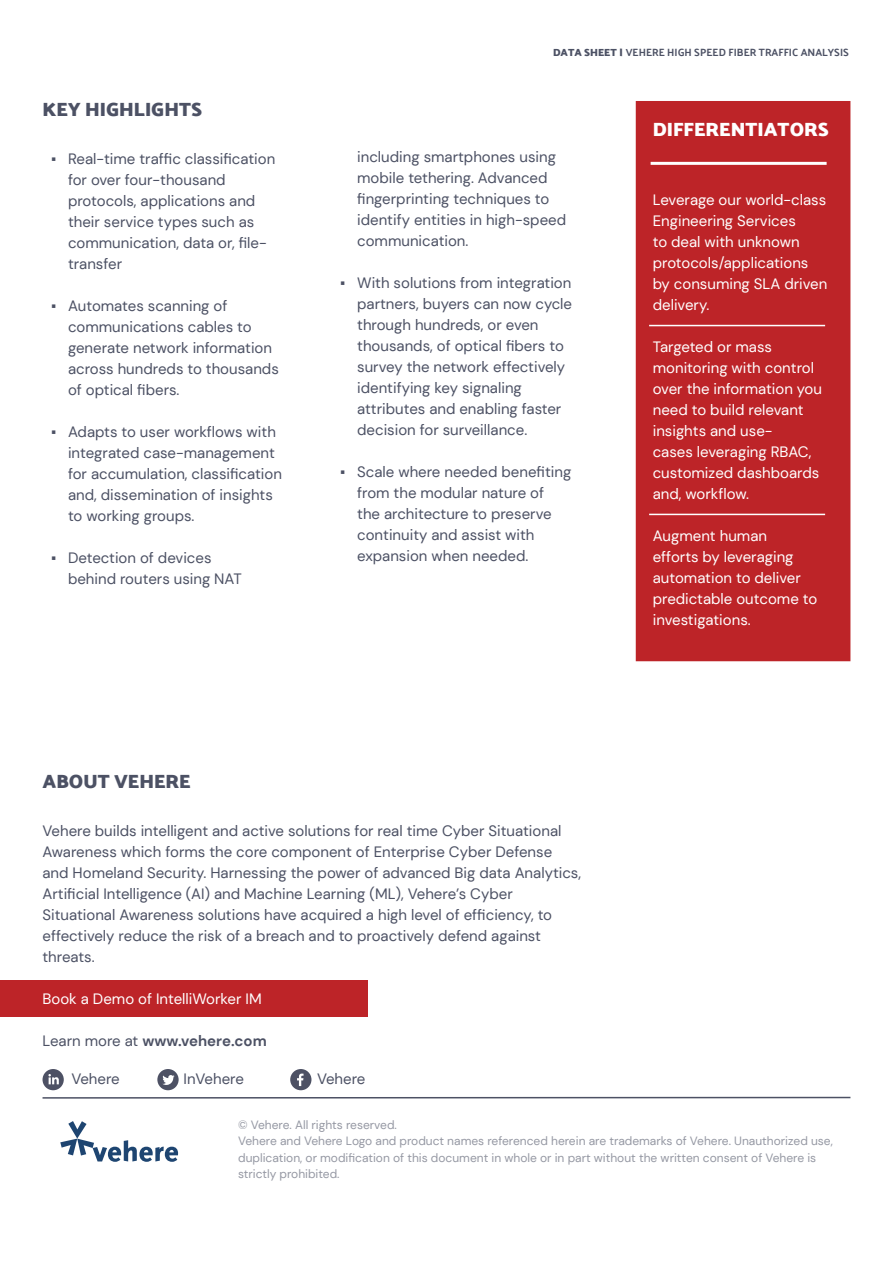
<style>
.page{position:relative;width:893px;height:1263px;background:#fff}
.page>*{position:absolute;margin:0;border:0;box-sizing:border-box;transform-origin:0 0}
.t1{font:700 19.5px "Palanquin Dark";color:#4c5164}
.t2{font:700 19.5px "Palanquin Dark";color:#fff}
.t3{font:15px/21px "DM Sans";color:#4c5164}
.t4{font:15px/21px "DM Sans";color:#fff}
.t5{font:700 15px "DM Sans";color:#4c5164}
.t6{font:12px/16.5px "DM Sans";color:#9598a3}
.t7{font:10.5px "Palanquin Dark";color:#4c5164}
.s1{font-family:"Calibri"}
.s2{font-weight:700}
.s3{font-weight:400}
</style>
<div class="page">
<div style="left:1px;top:980px;width:367px;height:37px;background:#bd2428"></div>
<div style="left:636px;top:101px;width:214px;height:560px;background:#bd2428"></div>
<svg style="left:60px;top:1121px;width:118px;height:41px"></svg>
<hr style="left:651px;top:162px;width:176px;height:3px;background:#fff">
<hr style="left:649px;top:325px;width:176px;height:1px;background:#fff">
<svg style="left:43px;top:1069px;width:21px;height:21px"></svg>
<svg style="left:290px;top:1069px;width:21px;height:21px"></svg>
<svg style="left:157px;top:1069px;width:22px;height:21px"></svg>
<hr style="left:649px;top:514px;width:176px;height:1px;background:#fff">
<hr style="left:43px;top:1097px;width:807px;height:2px;background:#4c5164">
<h1 class="t1" style="left:43px;top:98px;width:161px">KEY HIGHLIGHTS</h1>
<p class="t3" style="left:68px;top:148px;width:209px;text-indent:-17px"><span class="s1">▪</span> Real-time traffic classification for over four-thousand protocols, applications and their service types such as communication, data or, file&shy;transfer</p>
<p class="t3" style="left:68px;top:295px;width:212px;text-indent:-17px"><span class="s1">▪</span> Automates scanning of communications cables to generate network information across hundreds to thousands of optical fibers.</p>
<p class="t3" style="left:68px;top:421px;width:215px;text-indent:-17px"><span class="s1">▪</span> Adapts to user workflows with integrated case-management for accumulation, classification and, dissemination of insights to working groups.</p>
<p class="t3" style="left:68px;top:547px;width:175px;text-indent:-17px"><span class="s1">▪</span> Detection of devices behind routers using NAT</p>
<p class="t7" style="left:553px;top:46px;width:297px"><span class="s2">DATA SHEET |</span> VEHERE HIGH SPEED FIBER TRAFFIC ANALYSIS</p>
<p class="t3" style="left:357px;top:146px;width:210px">including smartphones using mobile tethering. Advanced fingerprinting techniques to identify entities in high-speed communication.</p>
<p class="t3" style="left:357px;top:272px;width:216px;text-indent:-17px"><span class="s1">▪</span> With solutions from integration partners, buyers can now cycle through hundreds, or even thousands, of optical fibers to survey the network effectively identifying key signaling attributes and enabling faster decision for surveillance.</p>
<p class="t3" style="left:357px;top:461px;width:216px;text-indent:-17px"><span class="s1">▪</span> Scale where needed benefiting from the modular nature of<br>the architecture to preserve continuity and assist with expansion when needed.</p>
<h1 class="t2" style="left:653px;top:117px;width:178px">DIFFERENTIATORS</h1>
<p class="t4" style="left:653px;top:189px;width:176px">Leverage our world-class<br>Engineering Services<br>to deal with unknown protocols/applications by consuming SLA driven delivery.</p>
<p class="t4" style="left:653px;top:336px;width:171px">Targeted or mass monitoring with control over the information you need to build relevant insights and use-<br>cases leveraging RBAC, customized dashboards and, workflow.</p>
<p class="t4" style="left:653px;top:525px;width:166px">Augment human<br>efforts by leveraging automation to deliver predictable outcome to investigations.</p>
<h1 class="t1" style="left:43px;top:770px;width:150px">ABOUT VEHERE</h1>
<p class="t3" style="left:43px;top:820px;width:540px">Vehere builds intelligent and active solutions for real time Cyber Situational Awareness which forms the core component of Enterprise Cyber Defense and Homeland Security. Harnessing the power of advanced Big data Analytics, Artificial Intelligence (AI) and Machine Learning (ML), Vehere’s Cyber Situational Awareness solutions have acquired a high level of efficiency, to effectively reduce the risk of a breach and to proactively defend against threats.</p>
<p class="t4" style="left:43px;top:988px;width:221px">Book a Demo of IntelliWorker IM</p>
<p class="t5" style="left:43px;top:1031px;width:226px"><span class="s3">Learn more at</span> www.vehere.com</p>
<p class="t3" style="left:71px;top:1068px;width:50px">Vehere</p>
<p class="t3" style="left:184px;top:1068px;width:62px">InVehere</p>
<p class="t3" style="left:317px;top:1068px;width:50px">Vehere</p>
<p class="t6" style="left:238px;top:1116px;width:596px">© Vehere. All rights reserved.<br>Vehere and Vehere Logo and product names referenced herein are trademarks of Vehere. Unauthorized use, duplication, or modification of this document in whole or in part without the written consent of Vehere is strictly prohibited.</p>
</div>
